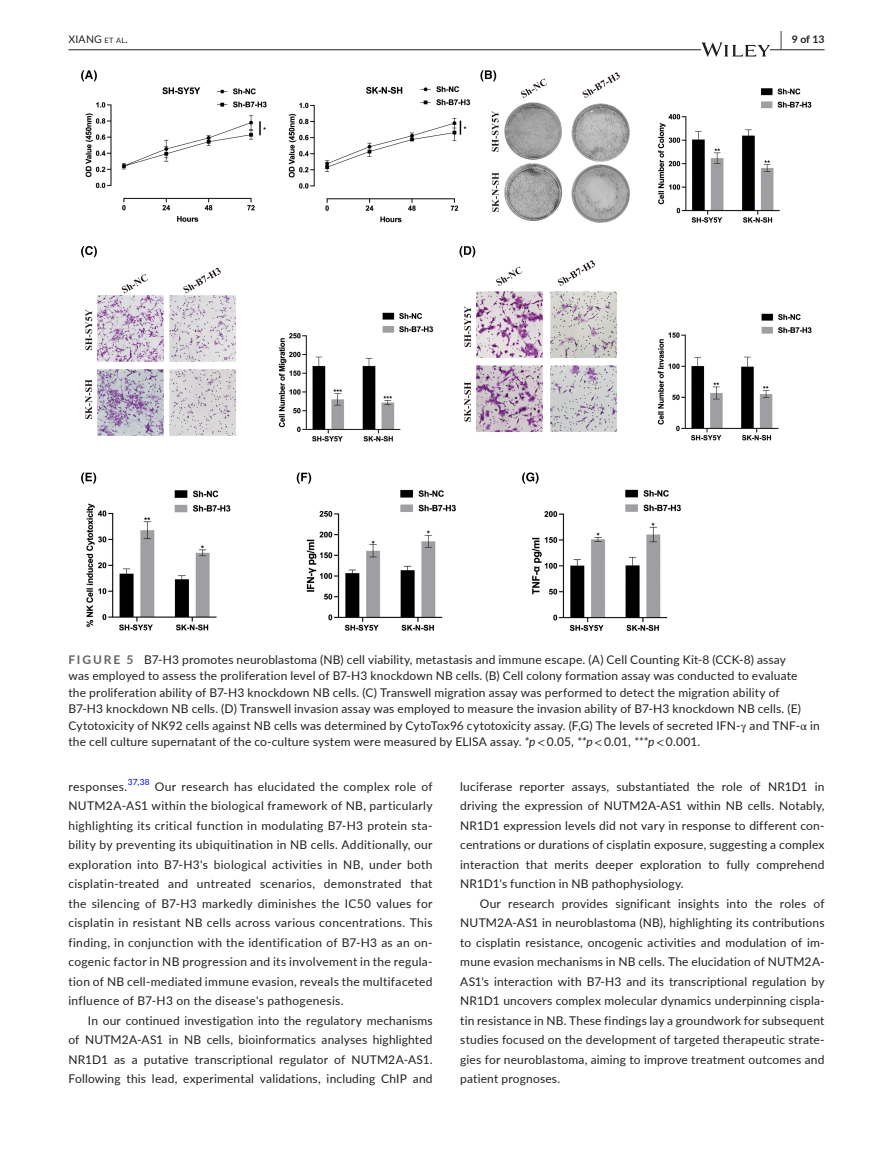
<style>
.page{position:relative;width:893px;height:1174px;background:#fff}
.page>*{position:absolute;margin:0;border:0;box-sizing:border-box;transform-origin:0 0}
.t1{font:12px/19.5px "Lato";letter-spacing:.015em;color:#231f20;text-align:justify}
.t2{font:10.5px "Lato";letter-spacing:.025em;color:#231f20}
.t3{font:700 10.5px "Lato";color:#231f20}
.t4{font:8.4px "Lato";color:#00f}
.s1{font-size:7.35px}
.s2{font-size:19.5px}
.s3{font-weight:700;color:#636366}
.s4{font-family:"STIX"}
.s5{font-style:italic}
</style>
<div class="page">
<hr style="left:68px;top:49px;width:756px;height:1px;background:#231f20">
<svg style="left:701px;top:42px;width:69px;height:15px"></svg>
<img style="left:81px;top:70px;width:731px;height:561px">
<p class="t2" style="left:68px;top:31px;width:61px">XIANG <span class="s1">et al</span>.</p>
<p class="t3" style="left:780px;top:31px;width:46px"><span class="s2">|</span> 9 of 13</p>
<p class="t1" style="left:68px;top:651px;width:753px;line-height:16.5px;text-align:left"><span class="s3">FIGURE 5</span> B7-H3 promotes neuroblastoma (NB) cell viability, metastasis and immune escape. (A) Cell Counting Kit-8 (CCK-8) assay<br>was employed to assess the proliferation level of B7-H3 knockdown NB cells. (B) Cell colony formation assay was conducted to evaluate<br>the proliferation ability of B7-H3 knockdown NB cells. (C) Transwell migration assay was performed to detect the migration ability of<br>B7-H3 knockdown NB cells. (D) Transwell invasion assay was employed to measure the invasion ability of B7-H3 knockdown NB cells. (E)<br>Cytotoxicity of NK92 cells against NB cells was determined by CytoTox96 cytotoxicity assay. (F,G) The levels of secreted IFN-<span class="s4">γ</span> and TNF-<span class="s4">α</span> in the cell culture supernatant of the co-culture system were measured by ELISA assay. <span class="s5">*p</span><span class="s4">&lt;</span> 0.05, <span class="s5">**p</span><span class="s4">&lt;</span> 0.01, <span class="s5">***p</span><span class="s4">&lt;</span> 0.001.</p>
<p class="t4" style="left:128px;top:776px;width:23px">37,38</p>
<p class="t1" style="left:68px;top:776px;width:366px;text-indent:86px">Our research has elucidated the complex role of NUTM2A-AS1 within the biological framework of NB, particularly highlighting its critical function in modulating B7-H3 protein sta&shy;bility by preventing its ubiquitination in NB cells. Additionally, our exploration into B7-H3's biological activities in NB, under both cisplatin-treated and untreated scenarios, demonstrated that the silencing of B7-H3 markedly diminishes the IC50 values for cisplatin in resistant NB cells across various concentrations. This finding, in conjunction with the identification of B7-H3 as an on&shy;cogenic factor in NB progression and its involvement in the regula&shy;tion of NB cell-mediated immune evasion, reveals the multifaceted influence of B7-H3 on the disease's pathogenesis.</p>
<p class="t1" style="left:68px;top:1010px;width:366px;text-indent:20px">In our continued investigation into the regulatory mechanisms of NUTM2A-AS1 in NB cells, bioinformatics analyses highlighted NR1D1 as a putative transcriptional regulator of NUTM2A-AS1.<br>Following this lead, experimental validations, including ChIP and</p>
<p class="t1" style="left:68px;top:776px;width:61px">responses.</p>
<p class="t1" style="left:460px;top:776px;width:366px">luciferase reporter assays, substantiated the role of NR1D1 in driving the expression of NUTM2A-AS1 within NB cells. Notably, NR1D1 expression levels did not vary in response to different con&shy;centrations or durations of cisplatin exposure, suggesting a complex interaction that merits deeper exploration to fully comprehend NR1D1's function in NB pathophysiology.</p>
<p class="t1" style="left:460px;top:893px;width:366px;text-indent:20px">Our research provides significant insights into the roles of NUTM2A-AS1 in neuroblastoma (NB), highlighting its contributions to cisplatin resistance, oncogenic activities and modulation of im&shy;mune evasion mechanisms in NB cells. The elucidation of NUTM2A-AS1's interaction with B7-H3 and its transcriptional regulation by NR1D1 uncovers complex molecular dynamics underpinning cispla&shy;tin resistance in NB. These findings lay a groundwork for subsequent studies focused on the development of targeted therapeutic strate&shy;gies for neuroblastoma, aiming to improve treatment outcomes and patient prognoses.</p>
</div>
